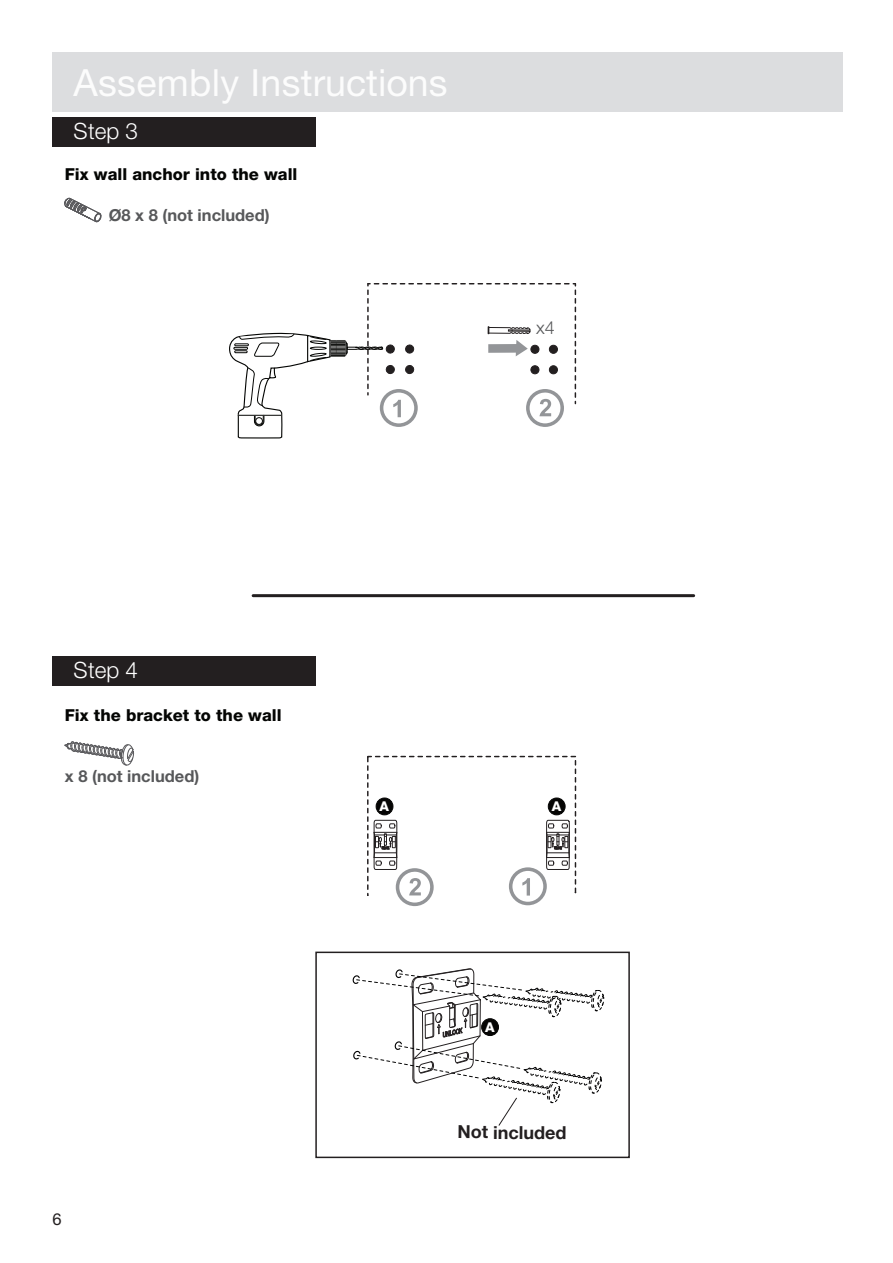
<style>
.page{position:relative;width:893px;height:1263px;background:#fff}
.page>*{position:absolute;margin:0;border:0;box-sizing:border-box;transform-origin:0 0}
.t1{font:37.5px "Helvetica Neue";letter-spacing:.01em;color:#fcfcfc}
.t2{font:300 22.5px "Helvetica Neue";color:#fff}
.t3{font:700 18px "Helvetica Neue";letter-spacing:-.005em;color:#231f20}
.t4{font:300 18px "Helvetica Neue";color:#57585a}
.t5{font:800 16.5px "Helvetica Neue";color:#040503}
.t6{font:700 16.5px "Helvetica Neue";color:#57585a}
.t7{font:16.5px "Helvetica Neue";color:#231f20}
.t8{font:800 13.5px "Helvetica Neue";color:#fff}
</style>
<div class="page">
<div style="left:52px;top:52px;width:791px;height:60px;background:#dcdddf"></div>
<div style="left:52px;top:117px;width:264px;height:30px;background:#231f20"></div>
<div style="left:52px;top:656px;width:264px;height:29px;background:#231f20"></div>
<svg style="left:64px;top:198px;width:38px;height:25px"></svg>
<svg style="left:64px;top:741px;width:70px;height:25px"></svg>
<hr style="left:253px;top:594px;width:441px;height:3px;background:#231f20">
<svg style="left:229px;top:283px;width:347px;height:156px"></svg>
<svg style="left:352px;top:756px;width:253px;height:370px"></svg>
<div style="left:315px;top:951px;width:315px;height:207px;border:2px solid #231f20"></div>
<h1 class="t1" style="left:73px;top:69px;width:376px">Assembly Instructions</h1>
<h2 class="t2" style="left:73px;top:123px;width:66px">Step 3</h2>
<p class="t5" style="left:65px;top:169px;width:234px">Fix wall anchor into the wall</p>
<p class="t6" style="left:109px;top:209px;width:163px">Ø8 x 8 (not included)</p>
<p class="t4" style="left:536px;top:321px;width:20px">x4</p>
<h2 class="t2" style="left:73px;top:661px;width:66px">Step 4</h2>
<p class="t5" style="left:65px;top:709px;width:218px">Fix the bracket to the wall</p>
<p class="t6" style="left:65px;top:770px;width:136px">x 8 (not included)</p>
<p class="t7" style="left:53px;top:1213px;width:11px">6</p>
<p class="t8" style="left:380px;top:801px;width:11px">A</p>
<p class="t8" style="left:552px;top:801px;width:11px">A</p>
<p class="t8" style="left:485px;top:1022px;width:11px">A</p>
<p class="t3" style="left:458px;top:1126px;width:111px">Not included</p>
</div>
